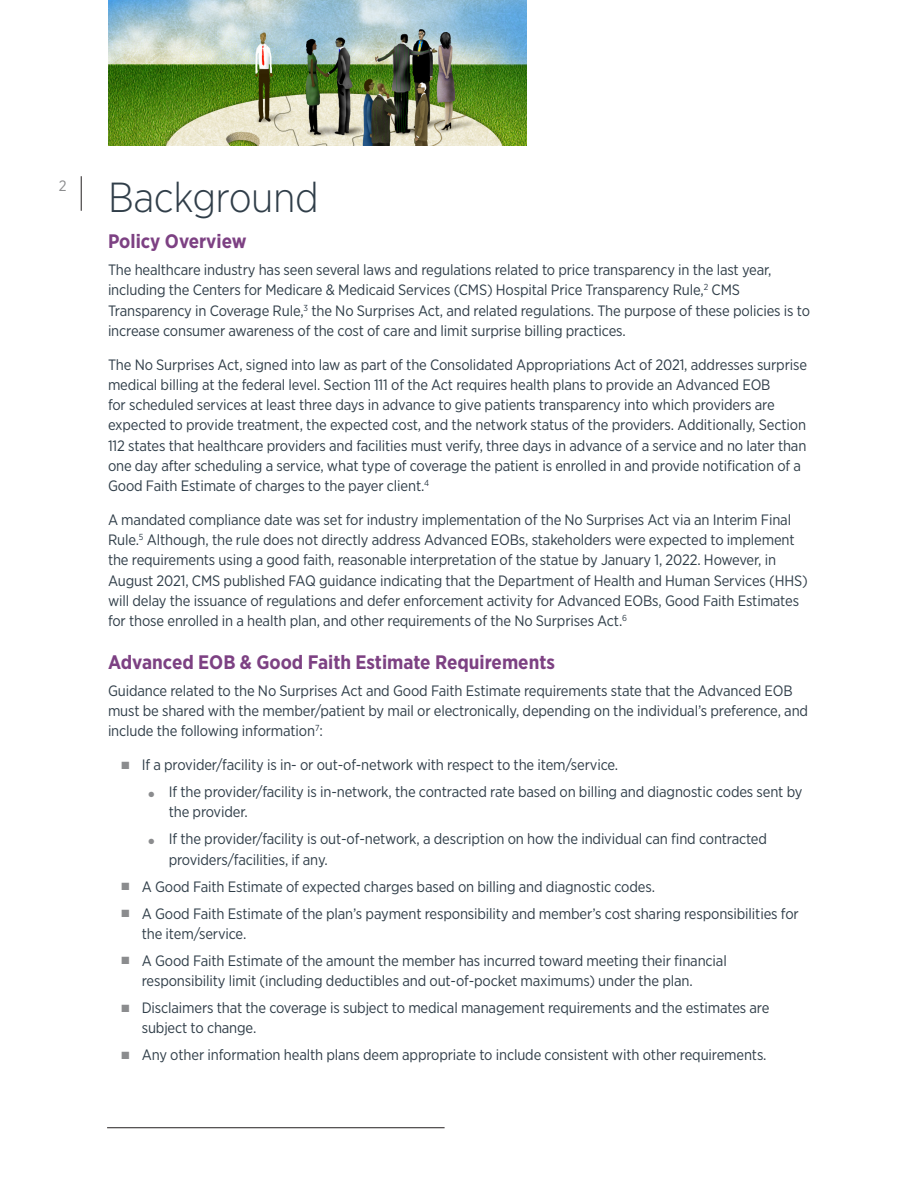
<style>
.page{position:relative;width:918px;height:1188px;background:#fff}
.page>*{position:absolute;margin:0;border:0;box-sizing:border-box;transform-origin:0 0}
.t1{font:300 42px "Gotham Narrow";letter-spacing:-.01em;color:#303e49}
.t2{font:700 19.5px "Gotham Narrow";color:#7d4183}
.Body{font:15px/20.2px "Gotham Narrow";letter-spacing:-.01em;color:#303e49}
.t3{font:15px "Gotham Narrow";color:#8b8c8e}
.s1{color:#8b8c8e}
</style>
<div class="page">
<hr style="left:107px;top:1127px;width:338px;height:1px;background:#231f20">
<hr style="left:81px;top:176px;width:1px;height:35px;background:#231f20">
<img style="left:108px;top:0;width:418px;height:146px">
<p class="t3" style="left:59px;top:176px;width:9px">2</p>
<h1 class="t1" style="left:108px;top:172px;width:212px">Background</h1>
<h2 class="t2" style="left:108px;top:229px;width:140px">Policy Overview</h2>
<p class="Body" style="left:108px;top:260px;width:704px">The healthcare industry has seen several laws and regulations related to price transparency in the last year, including the Centers for Medicare &amp; Medicaid Services (CMS) Hospital Price Transparency Rule,<sup>2</sup> CMS Transparency in Coverage Rule,<sup>3</sup> the No Surprises Act, and related regulations. The purpose of these policies is to increase consumer awareness of the cost of care and limit surprise billing practices.</p>
<p class="Body" style="left:108px;top:354px;width:701px">The No Surprises Act, signed into law as part of the Consolidated Appropriations Act of 2021, addresses surprise medical billing at the federal level. Section 111 of the Act requires health plans to provide an Advanced EOB<br>for scheduled services at least three days in advance to give patients transparency into which providers are expected to provide treatment, the expected cost, and the network status of the providers. Additionally, Section 112 states that healthcare providers and facilities must verify, three days in advance of a service and no later than one day after scheduling a service, what type of coverage the patient is enrolled in and provide notification of a Good Faith Estimate of charges to the payer client.<sup>4</sup></p>
<p class="Body" style="left:108px;top:509px;width:701px">A mandated compliance date was set for industry implementation of the No Surprises Act via an Interim Final Rule.<sup>5</sup> Although, the rule does not directly address Advanced EOBs, stakeholders were expected to implement the requirements using a good faith, reasonable interpretation of the statue by January 1, 2022. However, in August 2021, CMS published FAQ guidance indicating that the Department of Health and Human Services (HHS) will delay the issuance of regulations and defer enforcement activity for Advanced EOBs, Good Faith Estimates for those enrolled in a health plan, and other requirements of the No Surprises Act.<sup>6</sup></p>
<h2 class="t2" style="left:108px;top:650px;width:448px">Advanced EOB &amp; Good Faith Estimate Requirements</h2>
<p class="Body" style="left:108px;top:680px;width:702px">Guidance related to the No Surprises Act and Good Faith Estimate requirements state that the Advanced EOB must be shared with the member/patient by mail or electronically, depending on the individual’s preference, and include the following information<sup>7</sup>:</p>
<p class="Body" style="left:122px;top:755px;width:498px"><span class="s1">■</span> If a provider/facility is in- or out-of-network with respect to the item/service.</p>
<p class="Body" style="left:169px;top:782px;width:635px;text-indent:-20px"><span class="s1">●</span> If the provider/facility is in-network, the contracted rate based on billing and diagnostic codes sent by the provider.</p>
<p class="Body" style="left:169px;top:829px;width:600px;text-indent:-20px"><span class="s1">●</span> If the provider/facility is out-of-network, a description on how the individual can find contracted providers/facilities, if any.</p>
<p class="Body" style="left:122px;top:876px;width:535px"><span class="s1">■</span> A Good Faith Estimate of expected charges based on billing and diagnostic codes.</p>
<p class="Body" style="left:142px;top:903px;width:659px;text-indent:-20px"><span class="s1">■</span> A Good Faith Estimate of the plan’s payment responsibility and member’s cost sharing responsibilities for the item/service.</p>
<p class="Body" style="left:142px;top:950px;width:587px;text-indent:-20px"><span class="s1">■</span> A Good Faith Estimate of the amount the member has incurred toward meeting their financial responsibility limit (including deductibles and out-of-pocket maximums) under the plan.</p>
<p class="Body" style="left:142px;top:998px;width:629px;text-indent:-20px"><span class="s1">■</span> Disclaimers that the coverage is subject to medical management requirements and the estimates are subject to change.</p>
<p class="Body" style="left:122px;top:1045px;width:647px"><span class="s1">■</span> Any other information health plans deem appropriate to include consistent with other requirements.</p>
</div>
